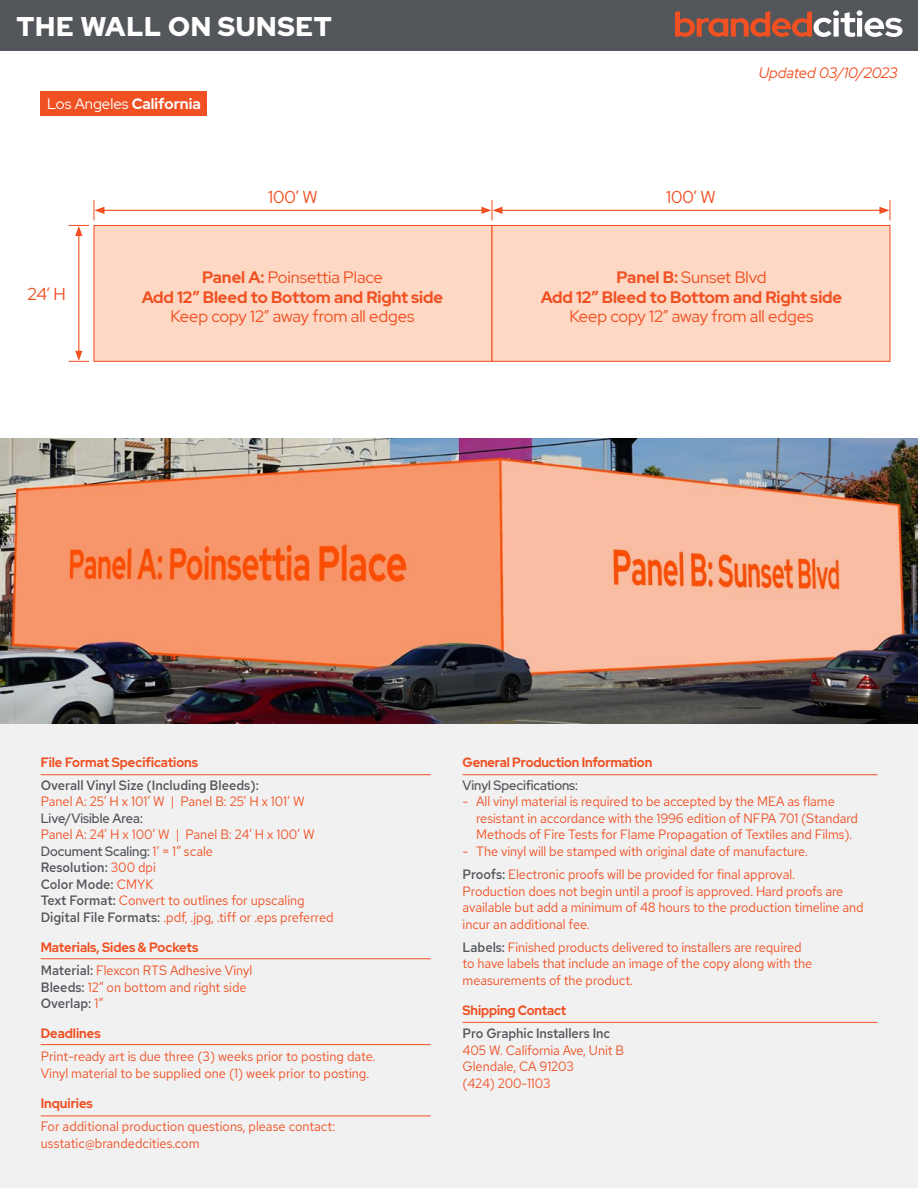
<style>
.page{position:relative;width:918px;height:1188px;background:#fff}
.page>*{position:absolute;margin:0;border:0;box-sizing:border-box;transform-origin:0 0}
.Header_SignName{font:900 27px "Red Hat Display";letter-spacing:.025em;color:#fff}
.t1{font:17.25px "Red Hat Display";letter-spacing:-.005em;color:#f05022}
.t2{font:700 16.5px/19.6px "Red Hat Display";letter-spacing:-.005em;color:#f05022;text-align:center}
.t3{font:16.5px "Red Hat Display";letter-spacing:-.005em;color:#f05022}
.t4{font:15px "Red Hat Display";color:#fff}
.t5{font:italic 15px "Red Hat Display";color:#f05022}
.Bullets{font:13.5px/16.5px "Red Hat Text";letter-spacing:-.005em;color:#f05022;scale:.95 1}
.t6{font:700 13.5px "Red Hat Display";letter-spacing:-.005em;color:#f05022;scale:.95 1}
.Bullets-2{font:500 13.5px "Red Hat Text";letter-spacing:-.005em;color:#53565a;scale:.95 1}
.t7{font:500 13.5px "Red Hat Display";color:#53565a;scale:.95 1}
.s1{font-weight:700}
.s2{font-weight:400}
.s3{font-weight:500;color:#53565a}
.s4{font-family:"Red Hat Text";font-weight:400;color:#f05022}
.s5{font-weight:400;color:#f05022}
</style>
<div class="page">
<div style="left:0;top:0;width:918px;height:51px;background:#53565a"></div>
<svg style="left:675px;top:10px;width:228px;height:27px"></svg>
<div style="left:0;top:724px;width:918px;height:464px;background:#f1f1f2"></div>
<hr style="left:41px;top:774px;width:390px;height:1px;background:#f05022">
<hr style="left:41px;top:959px;width:390px;height:1px;background:#f05022">
<hr style="left:41px;top:1044px;width:390px;height:1px;background:#f05022">
<hr style="left:41px;top:1116px;width:390px;height:1px;background:#f05022">
<hr style="left:463px;top:774px;width:415px;height:1px;background:#f05022">
<hr style="left:463px;top:1022px;width:415px;height:1px;background:#f05022">
<div style="left:93px;top:225px;width:399px;height:137px;background:#fdd8c4;border:1px solid #f05022"></div>
<div style="left:491px;top:225px;width:399px;height:137px;background:#fdd8c4;border:1px solid #f05022"></div>
<hr style="left:102px;top:210px;width:382px;height:1px;background:#f05022">
<hr style="left:500px;top:210px;width:382px;height:1px;background:#f05022">
<svg style="left:879px;top:200px;width:11px;height:20px"></svg>
<svg style="left:481px;top:200px;width:21px;height:20px"></svg>
<hr style="left:78px;top:234px;width:1px;height:119px;background:#f05022">
<svg style="left:69px;top:200px;width:35px;height:36px"></svg>
<svg style="left:69px;top:351px;width:20px;height:11px"></svg>
<img style="left:0;top:438px;width:918px;height:286px">
<div style="left:40px;top:91px;width:167px;height:24px;background:#f05022"></div>
<p class="Header_SignName" style="left:16px;top:9px;width:317px">THE WALL ON SUNSET</p>
<p class="t4" style="left:47px;top:94px;width:155px">Los Angeles <span class="s1">California</span></p>
<p class="t1" style="left:268px;top:186px;width:51px">100’ W</p>
<p class="t1" style="left:666px;top:186px;width:51px">100’ W</p>
<p class="t5" style="left:759px;top:63px;width:140px">Updated 03/10/2023</p>
<p class="t1" style="left:28px;top:282px;width:40px">24’ H</p>
<p class="t3" style="left:202px;top:266px;width:182px"><span class="s1">Panel A:</span> Poinsettia Place</p>
<p class="t2" style="left:142px;top:287px;width:303px">Add 12” Bleed to Bottom and Right side<br><span class="s2">Keep copy 12” away from all edges</span></p>
<p class="t3" style="left:616px;top:266px;width:151px"><span class="s1">Panel B:</span> Sunset Blvd</p>
<p class="t2" style="left:541px;top:287px;width:303px">Add 12” Bleed to Bottom and Right side<br><span class="s2">Keep copy 12” away from all edges</span></p>
<p class="t6" style="left:41px;top:753px;width:167px">File Format Specifications</p>
<p class="Bullets" style="left:41px;top:777px;width:279px"><span class="s3">Overall Vinyl Size (Including Bleeds):<br></span>Panel A: 25’ H x 101’ W | Panel B: 25’ H x 101’ W</p>
<p class="t7" style="left:41px;top:809px;width:109px">Live/Visible Area:</p>
<p class="Bullets" style="left:41px;top:826px;width:290px">Panel A: 24’ H x 100’ W | Panel B: 24’ H x 100’ W</p>
<p class="t7" style="left:41px;top:842px;width:183px">Document Scaling: <span class="s4">1’ = 1” scale</span></p>
<p class="Bullets-2" style="left:41px;top:859px;width:123px">Resolution: <span class="s5">300 dpi</span></p>
<p class="Bullets-2" style="left:41px;top:875px;width:120px">Color Mode: <span class="s5">CMYK</span></p>
<p class="Bullets" style="left:41px;top:892px;width:279px"><span class="s3">Text Format:</span> Convert to outlines for upscaling</p>
<p class="Bullets" style="left:41px;top:909px;width:310px"><span class="s3">Digital File Formats:</span> .pdf, .jpg, .tiff or .eps preferred</p>
<p class="t6" style="left:41px;top:938px;width:167px">Materials, Sides &amp; Pockets</p>
<p class="Bullets" style="left:41px;top:962px;width:224px"><span class="s3">Material:</span> Flexcon RTS Adhesive Vinyl</p>
<p class="Bullets" style="left:41px;top:979px;width:218px"><span class="s3">Bleeds:</span> 12” on bottom and right side</p>
<p class="Bullets-2" style="left:41px;top:995px;width:67px">Overlap: <span class="s5">1”</span></p>
<p class="t6" style="left:41px;top:1025px;width:65px">Deadlines</p>
<p class="Bullets" style="left:41px;top:1048px;width:354px">Print-ready art is due three (3) weeks prior to posting date.</p>
<p class="Bullets" style="left:41px;top:1065px;width:347px">Vinyl material to be supplied one (1) week prior to posting.</p>
<p class="t6" style="left:41px;top:1094px;width:56px">Inquiries</p>
<p class="Bullets" style="left:41px;top:1118px;width:312px">For additional production questions, please contact: usstatic@brandedcities.com</p>
<p class="t6" style="left:463px;top:753px;width:201px">General Production Information</p>
<p class="t7" style="left:463px;top:776px;width:123px">Vinyl Specifications:</p>
<p class="Bullets" style="left:476px;top:793px;width:404px;text-indent:-14px">- All vinyl material is required to be accepted by the MEA as flame resistant in accordance with the 1996 edition of NFPA 701 (Standard<br>Methods of Fire Tests for Flame Propagation of Textiles and Films).</p>
<p class="Bullets" style="left:463px;top:843px;width:365px">- The vinyl will be stamped with original date of manufacture.</p>
<p class="Bullets" style="left:463px;top:866px;width:424px"><span class="s3">Proofs:</span> Electronic proofs will be provided for final approval.<br>Production does not begin until a proof is approved. Hard proofs are available but add a minimum of 48 hours to the production timeline and incur an additional fee.</p>
<p class="Bullets" style="left:463px;top:939px;width:370px"><span class="s3">Labels:</span> Finished products delivered to installers are required to have labels that include an image of the copy along with the measurements of the product.</p>
<p class="t6" style="left:463px;top:1001px;width:111px">Shipping Contact</p>
<p class="Bullets-2" style="left:463px;top:1025px;width:157px">Pro Graphic Installers Inc</p>
<p class="Bullets" style="left:463px;top:1042px;width:171px">405 W. California Ave, Unit B<br>Glendale, CA 91203</p>
<p class="Bullets" style="left:463px;top:1075px;width:94px">(424) 200-1103</p>
</div>
